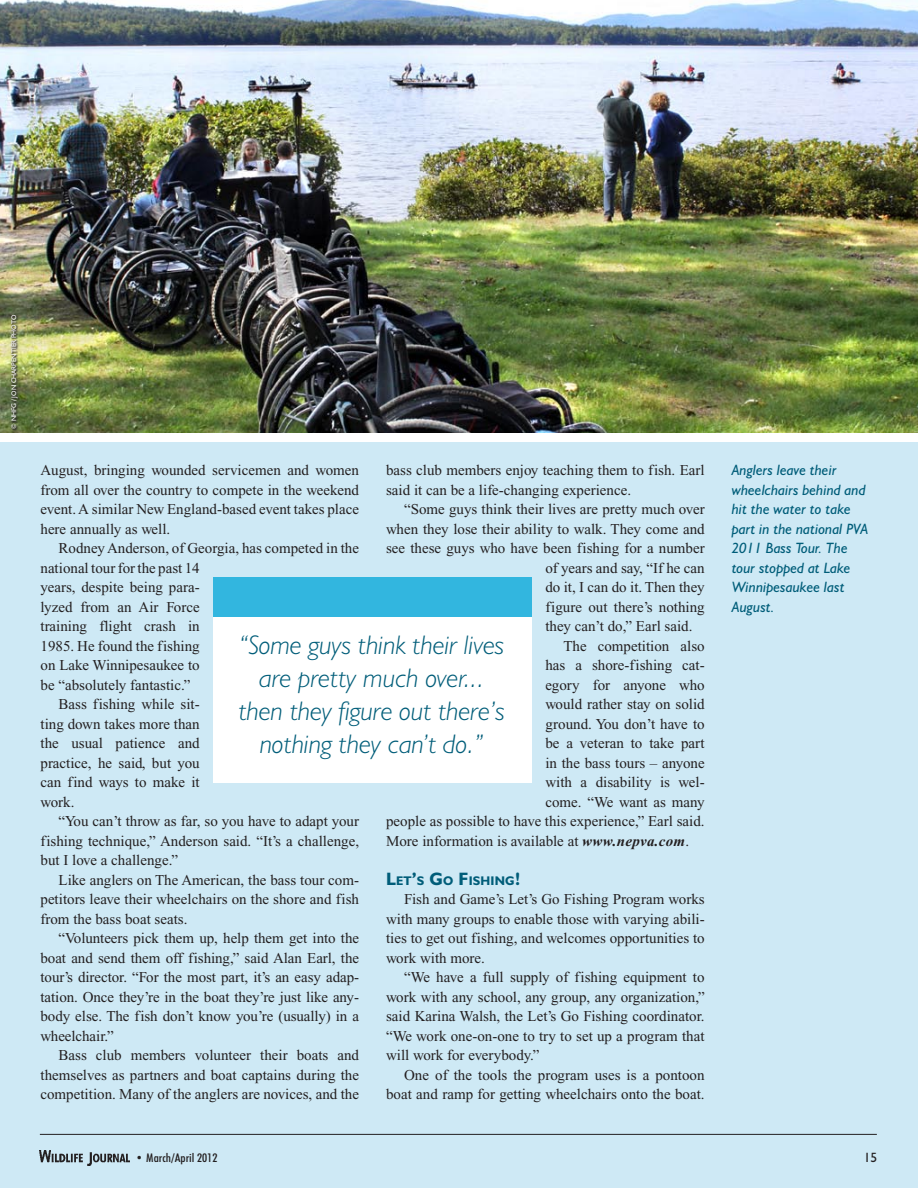
<style>
.page{position:relative;width:918px;height:1188px;background:#cee9f5}
.page>*{position:absolute;margin:0;border:0;box-sizing:border-box;transform-origin:0 0}
.Body_Pull_Quote{font:italic 300 27px/33px "Humanist 521 BT";color:#005d79;text-align:center}
.Body_Text{font:15px/19.5px "Times New Roman";color:#231f20;text-align:justify}
.Body_Caption{font:italic 15px/19.5px "Humanist 521 BT";color:#005d79}
.t1{font:13.5px "Humanist 521 BT";color:#231f20}
.Body_Subhead{font:700 12.6px "Humanist 521 BT";letter-spacing:.015em;color:#005d79}
.t2{font:500 condensed 12px "Futura BT";color:#231f20;scale:1.1 1}
.PHOTO_CREDIT{font:6.75px "Humanist 521 BT";color:#fff}
.s1{font-weight:700;font-style:italic}
.s2{font-size:18px}
.s3{font-family:"Formal 436 BT";font-weight:400;font-stretch:normal}
</style>
<div class="page">
<div style="left:0;top:0;width:918px;height:442px;background:#fff"></div>
<img style="left:0;top:0;width:918px;height:433px">
<div style="left:213px;top:583px;width:319px;height:199px;background:#fff"></div>
<div style="left:213px;top:577px;width:319px;height:40px;background:#32b6df"></div>
<hr style="left:40px;top:1134px;width:837px;height:1px;background:#231f20">
<img style="left:40px;top:1150px;width:90px;height:16px">
<div style="left:11px;top:315px;width:9px;height:116px;background:#231f20;opacity:.9"></div>
<p class="PHOTO_CREDIT" style="left:10px;top:429px;width:115px;rotate:-90deg">© n hfg / jon charpentier photo</p>
<p class="Body_Text" style="left:386px;top:460px;width:320px">bass club members enjoy teaching them to fish. Earl said it can be a life-changing experience.</p>
<p class="Body_Text" style="left:404px;top:499px;width:302px">“Some guys think their lives are pretty much over</p>
<p class="Body_Text" style="left:386px;top:519px;width:320px">when they lose their ability to walk. They come and</p>
<p class="Body_Text" style="left:386px;top:538px;width:320px">see these guys who have been fishing for a number</p>
<p class="Body_Text" style="left:545px;top:558px;width:161px">of years and say, “If he can</p>
<p class="Body_Text" style="left:545px;top:577px;width:161px">do it, I can do it. Then they</p>
<p class="Body_Text" style="left:545px;top:597px;width:161px">figure out there’s nothing</p>
<p class="Body_Text" style="left:545px;top:616px;width:149px">they can’t do,” Earl said.</p>
<p class="Body_Text" style="left:563px;top:636px;width:143px">The competition also</p>
<p class="Body_Text" style="left:545px;top:655px;width:161px">has a shore-fishing cat-</p>
<p class="Body_Text" style="left:545px;top:675px;width:161px">egory for anyone who</p>
<p class="Body_Text" style="left:545px;top:694px;width:161px">would rather stay on solid</p>
<p class="Body_Text" style="left:545px;top:714px;width:161px">ground. You don’t have to</p>
<p class="Body_Text" style="left:545px;top:733px;width:161px">be a veteran to take part</p>
<p class="Body_Text" style="left:545px;top:753px;width:161px">in the bass tours – anyone</p>
<p class="Body_Text" style="left:545px;top:772px;width:161px">with a disability is wel-</p>
<p class="Body_Text" style="left:545px;top:792px;width:161px">come. “We want as many</p>
<p class="Body_Text" style="left:386px;top:811px;width:320px">people as possible to have this experience,” Earl said.</p>
<p class="Body_Text" style="left:386px;top:831px;width:305px">More information is available at <span class="s1">www.nepva.com</span>.</p>
<p class="Body_Subhead" style="left:386px;top:872px;width:136px"><span class="s2">L</span>ET<span class="s2">’</span>S <span class="s2">G</span>O <span class="s2">F</span>ISHING<span class="s2">!</span></p>
<p class="Body_Text" style="left:386px;top:889px;width:320px;text-indent:18px">Fish and Game’s Let’s Go Fishing Program works with many groups to enable those with varying abili&shy;ties to get out fishing, and welcomes opportunities to work with more.</p>
<p class="Body_Text" style="left:386px;top:967px;width:320px;text-indent:18px">“We have a full supply of fishing equipment to work with any school, any group, any organization,” said Karina Walsh, the Let’s Go Fishing coordinator. “We work one-on-one to try to set up a program that will work for everybody.”</p>
<p class="Body_Text" style="left:386px;top:1065px;width:320px;text-align:right">One of the tools the program uses is a pontoon boat and ramp for getting wheelchairs onto the boat.</p>
<p class="Body_Text" style="left:40px;top:461px;width:320px">August, bringing wounded servicemen and women from all over the country to compete in the weekend event. A similar New England-based event takes place here annually as well.</p>
<p class="Body_Text" style="left:40px;top:539px;width:320px;text-align:left;text-indent:18px">Rodney Anderson, of Georgia, has competed in the national tour for the past 14<br>years, despite being para-<br>lyzed from an Air Force<br>training flight crash in<br>1985. He found the fishing<br>on Lake Winnipesaukee to<br>be “absolutely fantastic.”</p>
<p class="Body_Text" style="left:40px;top:695px;width:161px;text-indent:18px">Bass fishing while sit&shy;ting down takes more than the usual patience and practice, he said, but you can find ways to make it work.</p>
<p class="Body_Text" style="left:40px;top:812px;width:320px;text-indent:18px">“You can’t throw as far, so you have to adapt your fishing technique,” Anderson said. “It’s a challenge, but I love a challenge.”</p>
<p class="Body_Text" style="left:40px;top:870px;width:320px;text-indent:18px">Like anglers on The American, the bass tour com&shy;petitors leave their wheelchairs on the shore and fish from the bass boat seats.</p>
<p class="Body_Text" style="left:40px;top:929px;width:320px;text-indent:18px">“Volunteers pick them up, help them get into the boat and send them off fishing,” said Alan Earl, the tour’s director. “For the most part, it’s an easy adap&shy;tation. Once they’re in the boat they’re just like any&shy;body else. The fish don’t know you’re (usually) in a wheelchair.”</p>
<p class="Body_Text" style="left:40px;top:1046px;width:320px;text-indent:18px">Bass club members volunteer their boats and themselves as partners and boat captains during the competition. Many of the anglers are novices, and the</p>
<p class="Body_Pull_Quote" style="left:239px;top:628px;width:268px">“Some guys think their lives are pretty much over... then they figure out there’s nothing they can’t do.”</p>
<p class="Body_Caption" style="left:732px;top:460px;width:138px">Anglers leave their wheelchairs behind and hit the water to take part in the national PVA<br>2011 Bass Tour. The tour stopped at Lake<br>Winnipesaukee last<br>August.</p>
<p class="t2" style="left:136px;top:1151px;width:76px"><span class="s3">•</span> March/April 2012</p>
<p class="t1" style="left:864px;top:1149px;width:15px">15</p>
</div>
